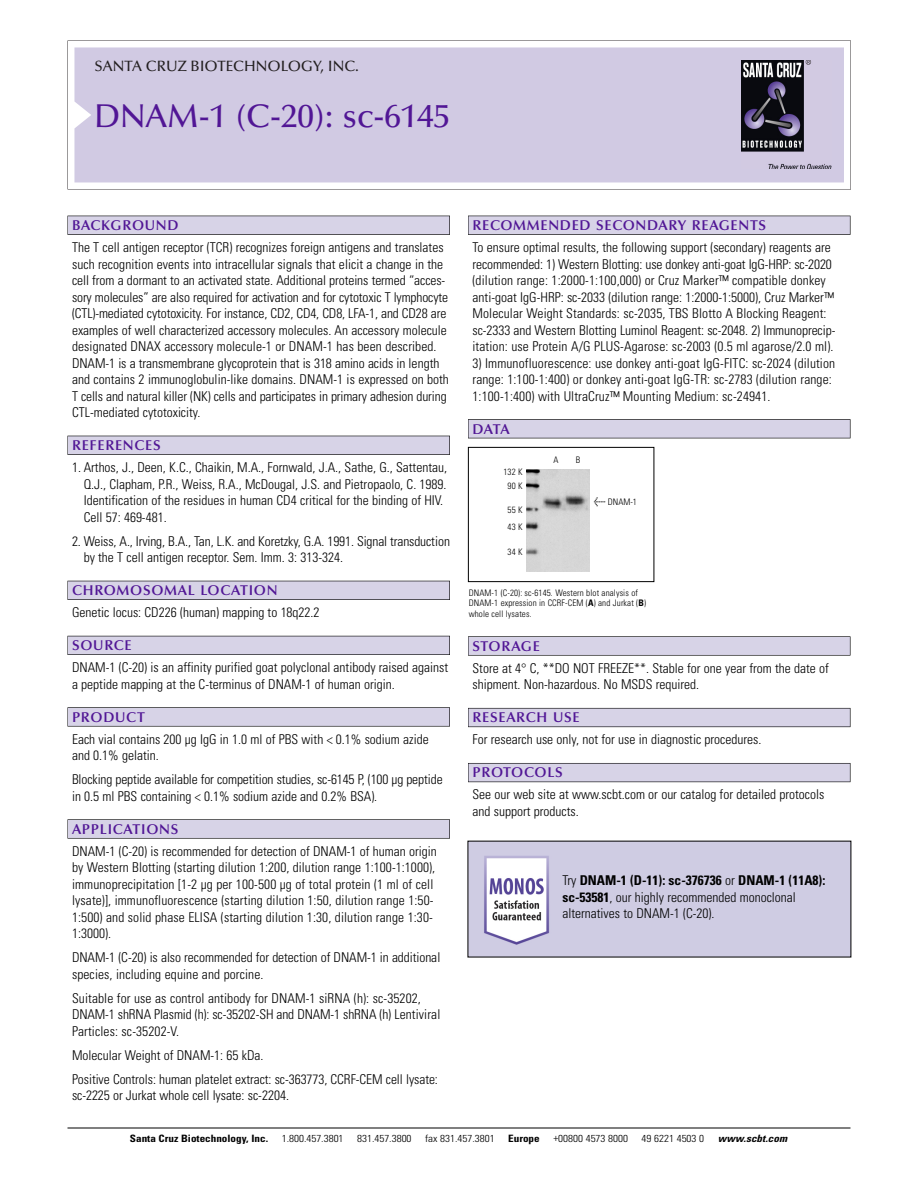
<style>
.page{position:relative;width:918px;height:1188px;background:#fff}
.page>*{position:absolute;margin:0;border:0;box-sizing:border-box;transform-origin:0 0}
.t1{font:500 33px "Optima";color:#511695}
.t2{font:500 15px "Optima";color:#231f20}
.t3{font:600 14.25px "Optima";letter-spacing:.05em;color:#511695}
.t4{font:300 condensed 13.5px/16.5px "Univers";color:#000}
.t5{font:300 condensed 10.2px "Univers";color:#000;scale:1.1 1}
.t6{font:700 condensed 10.2px "Univers";color:#000;scale:1.1 1}
.t7{font:italic 700 condensed 10.2px "Univers";letter-spacing:.005em;color:#000;scale:1.1 1}
.t8{font:300 condensed 9px/10.5px "Univers";letter-spacing:.015em;color:#000}
.s1{font-family:"Meta Plus";font-weight:400;font-stretch:normal;font-size:10.5px}
.s2{font-weight:700}
</style>
<div class="page">
<svg style="left:68px;top:40px;width:783px;height:149px"></svg>
<div style="left:74px;top:47px;width:770px;height:135px;background:#d1cae3"></div>
<img style="left:741px;top:60px;width:90px;height:108px">
<div style="left:68px;top:216px;width:382px;height:19px;background:#525155"></div>
<div style="left:68px;top:216px;width:381px;height:18px;background:#d7d3e7"></div>
<div style="left:68px;top:436px;width:382px;height:19px;background:#515055"></div>
<div style="left:68px;top:436px;width:381px;height:18px;background:#d7d3e7"></div>
<div style="left:68px;top:581px;width:382px;height:19px;background:#525158"></div>
<div style="left:68px;top:581px;width:381px;height:18px;background:#d7d3e7"></div>
<div style="left:68px;top:636px;width:382px;height:19px;background:#54535a"></div>
<div style="left:68px;top:636px;width:381px;height:18px;background:#d7d3e7"></div>
<svg style="left:68px;top:707px;width:382px;height:20px"></svg>
<div style="left:68px;top:708px;width:381px;height:18px;background:#d7d3e7"></div>
<div style="left:68px;top:819px;width:382px;height:20px;background:#626263"></div>
<div style="left:68px;top:820px;width:381px;height:18px;background:#d7d3e7"></div>
<div style="left:468px;top:216px;width:382px;height:19px;background:#525155"></div>
<div style="left:468px;top:216px;width:382px;height:18px;background:#d7d3e7"></div>
<div style="left:468px;top:419px;width:382px;height:19px;background:#525155"></div>
<div style="left:468px;top:420px;width:382px;height:18px;background:#d7d3e7"></div>
<div style="left:468px;top:636px;width:382px;height:20px;background:#666667"></div>
<div style="left:468px;top:637px;width:382px;height:18px;background:#d7d3e7"></div>
<div style="left:468px;top:708px;width:382px;height:19px;background:#66646d"></div>
<div style="left:468px;top:709px;width:382px;height:18px;background:#d7d3e7"></div>
<div style="left:468px;top:763px;width:382px;height:19px;background:#5b5961"></div>
<div style="left:468px;top:764px;width:382px;height:18px;background:#d7d3e7"></div>
<hr style="left:68px;top:1128px;width:782px;height:1px;background:#000">
<div style="left:468px;top:447px;width:186px;height:135px;border:1px solid #000"></div>
<img style="left:526px;top:469px;width:64px;height:102px">
<img style="left:470px;top:843px;width:379px;height:112px">
<p class="t2" style="left:94px;top:61px;width:266px">SANTA CRUZ BIOTECHNOLOGY, INC.</p>
<h1 class="t1" style="left:94px;top:103px;width:357px">DNAM-1 (C-20): sc-6145</h1>
<p class="t3" style="left:72px;top:219px;width:108px">BACKGROUND</p>
<p class="t4" style="left:72px;top:240px;width:378px">The T cell antigen receptor (TCR) recognizes foreign antigens and translates such recognition events into intracellular signals that elicit a change in the cell from a dormant to an activated state. Additional proteins termed “acces&shy;sory molecules” are also required for activation and for cytotoxic T lymphocyte (CTL)-mediated cytotoxicity. For instance, CD2, CD4, CD8, LFA-1, and CD28 are examples of well characterized accessory molecules. An accessory molecule designated DNAX accessory molecule-1 or DNAM-1 has been described.<br>DNAM-1 is a transmembrane glycoprotein that is 318 amino acids in length and contains 2 immunoglobulin-like domains. DNAM-1 is expressed on both T cells and natural killer (NK) cells and participates in primary adhesion during CTL-mediated cytotoxicity.</p>
<p class="t3" style="left:72px;top:440px;width:90px">REFERENCES</p>
<p class="t4" style="left:84px;top:460px;width:365px;text-indent:-12px">1. Arthos, J., Deen, K.C., Chaikin, M.A., Fornwald, J.A., Sathe, G., Sattentau, Q.J., Clapham, P.R., Weiss, R.A., McDougal, J.S. and Pietropaolo, C. 1989.<br>Identification of the residues in human CD4 critical for the binding of HIV.<br>Cell 57: 469-481.</p>
<p class="t4" style="left:84px;top:534px;width:368px;text-indent:-12px">2. Weiss, A., Irving, B.A., Tan, L.K. and Koretzky, G.A. 1991. Signal transduction by the T cell antigen receptor. Sem. Imm. 3: 313-324.</p>
<p class="t3" style="left:72px;top:585px;width:207px">CHROMOSOMAL LOCATION</p>
<p class="t4" style="left:72px;top:605px;width:249px">Genetic locus: CD226 (human) mapping to 18q22.2</p>
<p class="t3" style="left:72px;top:640px;width:61px">SOURCE</p>
<p class="t4" style="left:72px;top:660px;width:378px">DNAM-1 (C-20) is an affinity purified goat polyclonal antibody raised against a peptide mapping at the C-terminus of DNAM-1 of human origin.</p>
<p class="t3" style="left:72px;top:711px;width:74px">PRODUCT</p>
<p class="t4" style="left:72px;top:732px;width:358px">Each vial contains 200 µg IgG in 1.0 ml of PBS with &lt; 0.1% sodium azide and 0.1% gelatin.</p>
<p class="t4" style="left:72px;top:772px;width:372px">Blocking peptide available for competition studies, sc-6145 P, (100 µg peptide in 0.5 ml PBS containing &lt; 0.1% sodium azide and 0.2% BSA).</p>
<p class="t3" style="left:72px;top:823px;width:108px">APPLICATIONS</p>
<p class="t4" style="left:72px;top:844px;width:366px">DNAM-1 (C-20) is recommended for detection of DNAM-1 of human origin by Western Blotting (starting dilution 1:200, dilution range 1:100-1:1000), immunoprecipitation [1-2 µg per 100-500 µg of total protein (1 ml of cell lysate)], immunofluorescence (starting dilution 1:50, dilution range 1:50- 1:500) and solid phase ELISA (starting dilution 1:30, dilution range 1:30- 1:3000).</p>
<p class="t4" style="left:72px;top:950px;width:370px">DNAM-1 (C-20) is also recommended for detection of DNAM-1 in additional species, including equine and porcine.</p>
<p class="t4" style="left:72px;top:991px;width:370px">Suitable for use as control antibody for DNAM-1 siRNA (h): sc-35202,<br>DNAM-1 shRNA Plasmid (h): sc-35202-SH and DNAM-1 shRNA (h) Lentiviral<br>Particles: sc-35202-V.</p>
<p class="t4" style="left:72px;top:1044px;width:367px;line-height:24px">Molecular Weight of DNAM-1: 65 kDa.<br>Positive Controls: human platelet extract: sc-363773, CCRF-CEM cell lysate:</p>
<p class="t4" style="left:72px;top:1088px;width:218px">sc-2225 or Jurkat whole cell lysate: sc-2204.</p>
<p class="t3" style="left:473px;top:219px;width:295px">RECOMMENDED SECONDARY REAGENTS</p>
<p class="t4" style="left:473px;top:240px;width:364px">To ensure optimal results, the following support (secondary) reagents are recommended: 1) Western Blotting: use donkey anti-goat IgG-HRP: sc-2020 (dilution range: 1:2000-1:100,000) or Cruz Marker™ compatible donkey anti-goat IgG-HRP: sc-2033 (dilution range: 1:2000-1:5000), Cruz Marker™ Molecular Weight Standards: sc-2035, TBS Blotto A Blocking Reagent: sc-2333 and Western Blotting Luminol Reagent: sc-2048. 2) Immunoprecip&shy;itation: use Protein A/G PLUS-Agarose: sc-2003 (0.5 ml agarose/2.0 ml).</p>
<p class="t4" style="left:473px;top:356px;width:364px">3) Immunofluorescence: use donkey anti-goat IgG-FITC: sc-2024 (dilution range: 1:100-1:400) or donkey anti-goat IgG-TR: sc-2783 (dilution range:<br>1:100-1:400) with UltraCruz™ Mounting Medium: sc-24941.</p>
<p class="t3" style="left:473px;top:423px;width:39px">DATA</p>
<p class="t8" style="left:503px;top:466px;width:21px;line-height:13.8px;text-align:center">132 K<br>90 K</p>
<p class="t8" style="left:508px;top:502px;width:17px;line-height:17.1px">55 K<br>43 K</p>
<p class="t8" style="left:508px;top:547px;width:17px">34 K</p>
<p class="t8" style="left:553px;top:456px;width:7px">A</p>
<p class="t8" style="left:576px;top:456px;width:6px">B</p>
<p class="t8" style="left:594px;top:497px;width:45px"><span class="s1">&lt;</span> DNAM-1</p>
<p class="t8" style="left:469px;top:588px;width:179px">DNAM-1 (C-20): sc-6145. Western blot analysis of<br>DNAM-1 expression in CCRF-CEM (<span class="s2">A</span>) and Jurkat (<span class="s2">B</span>) whole cell lysates.</p>
<p class="t3" style="left:473px;top:640px;width:69px">STORAGE</p>
<p class="t4" style="left:473px;top:661px;width:358px">Store at 4° C, **DO NOT FREEZE**. Stable for one year from the date of shipment. Non-hazardous. No MSDS required.</p>
<p class="t3" style="left:473px;top:712px;width:109px">RESEARCH USE</p>
<p class="t4" style="left:473px;top:733px;width:290px">For research use only, not for use in diagnostic procedures.</p>
<p class="t3" style="left:473px;top:767px;width:92px">PROTOCOLS</p>
<p class="t4" style="left:473px;top:788px;width:353px">See our web site at www.scbt.com or our catalog for detailed protocols and support products.</p>
<p class="t4" style="left:562px;top:873px;width:264px">Try <span class="s2">DNAM-1 (D-11): sc-376736</span> or <span class="s2">DNAM-1 (11A8): sc-53581</span>, our highly recommended monoclonal alternatives to DNAM-1 (C-20).</p>
<p class="t6" style="left:130px;top:1135px;width:127px">Santa Cruz Biotechnology, Inc.</p>
<p class="t5" style="left:282px;top:1135px;width:58px">1.800.457.3801</p>
<p class="t5" style="left:357px;top:1135px;width:51px">831.457.3800</p>
<p class="t5" style="left:425px;top:1135px;width:65px">fax 831.457.3801</p>
<p class="t6" style="left:508px;top:1135px;width:30px">Europe</p>
<p class="t5" style="left:553px;top:1135px;width:69px">+00800 4573 8000</p>
<p class="t5" style="left:642px;top:1135px;width:58px">49 6221 4503 0</p>
<p class="t7" style="left:718px;top:1135px;width:64px">www.scbt.com</p>
</div>
